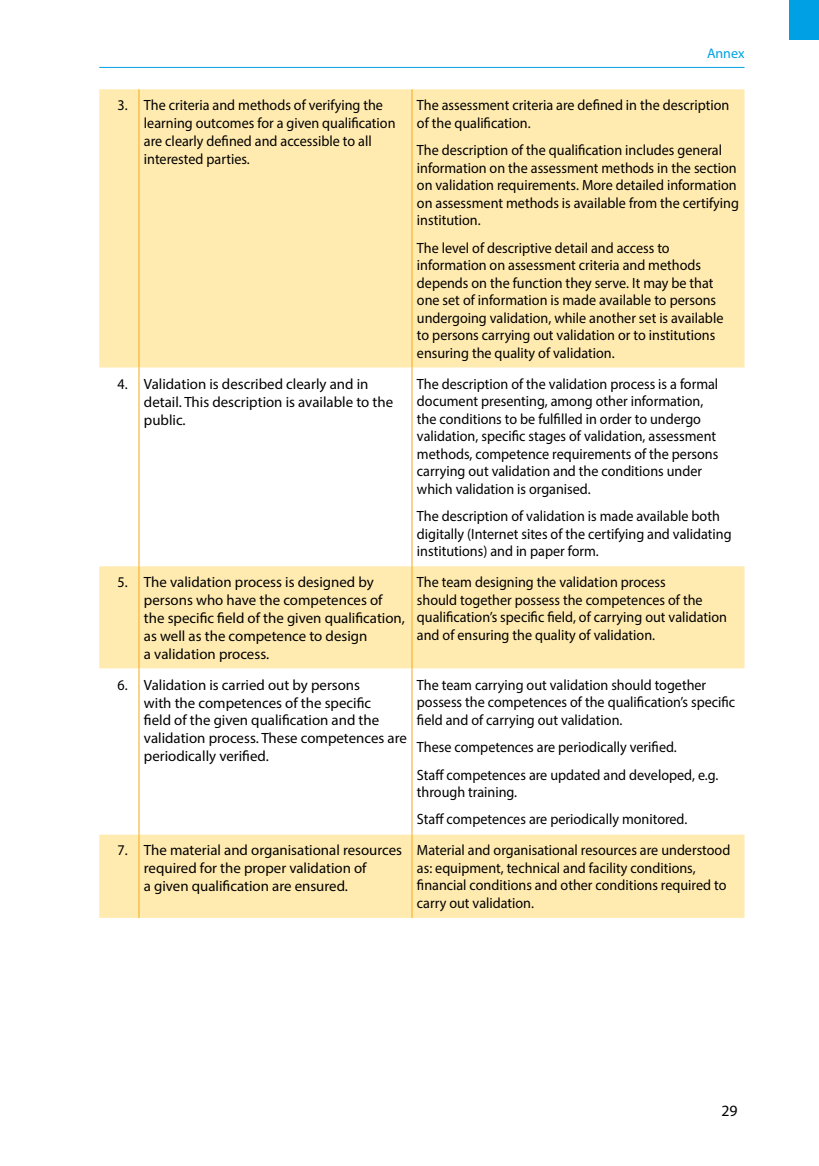
<style>
.page{position:relative;width:819px;height:1166px;background:#fff}
.page>*{position:absolute;margin:0;border:0;box-sizing:border-box;transform-origin:0 0}
.t1{font:15.75px "Myriad Pro";color:#000}
.t2{font:14.88px/17.5px "Myriad Pro";color:#000;scale:.95 1}
.t3{font:14px "Myriad Pro";color:#00a1e4}
</style>
<div class="page">
<hr style="left:99px;top:67px;width:645px;height:1px;background:#00a1e4">
<div style="left:99px;top:89px;width:645px;height:829px;background:#ffebb0"></div>
<svg style="left:99px;top:368px;width:645px;height:466px"></svg>
<hr style="left:138px;top:89px;width:1px;height:279px;background:#f3a91d">
<hr style="left:411px;top:89px;width:1px;height:279px;background:#f3a91d">
<hr style="left:138px;top:368px;width:1px;height:198px;background:#f3a91d">
<hr style="left:411px;top:368px;width:1px;height:198px;background:#f3a91d">
<hr style="left:138px;top:566px;width:1px;height:102px;background:#f3a91d">
<hr style="left:411px;top:566px;width:1px;height:102px;background:#f3a91d">
<hr style="left:138px;top:668px;width:1px;height:166px;background:#f3a91d">
<hr style="left:411px;top:668px;width:1px;height:166px;background:#f3a91d">
<hr style="left:138px;top:834px;width:1px;height:84px;background:#f3a91d">
<hr style="left:411px;top:834px;width:1px;height:84px;background:#f3a91d">
<div style="left:789px;top:0;width:30px;height:40px;background:#00a1e4"></div>
<p class="t3" style="left:707px;top:44px;width:39px">Annex</p>
<p class="t2" style="left:144px;top:96px;width:266px;text-indent:-26px">3. The criteria and methods of verifying the learning outcomes for a given qualification are clearly defined and accessible to all interested parties.</p>
<p class="t2" style="left:417px;top:96px;width:330px">The assessment criteria are defined in the description of the qualification.</p>
<p class="t2" style="left:417px;top:141px;width:340px">The description of the qualification includes general information on the assessment methods in the section on validation requirements. More detailed information on assessment methods is available from the certifying institution.</p>
<p class="t2" style="left:417px;top:239px;width:324px">The level of descriptive detail and access to information on assessment criteria and methods depends on the function they serve. It may be that one set of information is made available to persons undergoing validation, while another set is available to persons carrying out validation or to institutions ensuring the quality of validation.</p>
<p class="t2" style="left:144px;top:375px;width:264px;text-indent:-26px">4. Validation is described clearly and in detail. This description is available to the public.</p>
<p class="t2" style="left:417px;top:375px;width:319px">The description of the validation process is a formal document presenting, among other information, the conditions to be fulfilled in order to undergo validation, specific stages of validation, assessment methods, competence requirements of the persons carrying out validation and the conditions under which validation is organised.</p>
<p class="t2" style="left:417px;top:507px;width:333px">The description of validation is made available both digitally (Internet sites of the certifying and validating institutions) and in paper form.</p>
<p class="t2" style="left:144px;top:573px;width:276px;text-indent:-26px">5. The validation process is designed by persons who have the competences of the specific field of the given qualification, as well as the competence to design<br>a validation process.</p>
<p class="t2" style="left:417px;top:573px;width:328px">The team designing the validation process<br>should together possess the competences of the qualification’s specific field, of carrying out validation and of ensuring the quality of validation.</p>
<p class="t2" style="left:144px;top:675px;width:278px;text-indent:-26px">6. Validation is carried out by persons<br>with the competences of the specific<br>field of the given qualification and the validation process. These competences are periodically verified.</p>
<p class="t2" style="left:417px;top:676px;width:336px">The team carrying out validation should together possess the competences of the qualification’s specific field and of carrying out validation.</p>
<p class="t2" style="left:417px;top:733px;width:319px;line-height:27.5px">These competences are periodically verified.<br>Staff competences are updated and developed, e.g.</p>
<p class="t2" style="left:417px;top:778px;width:286px;line-height:27.5px">through training.<br>Staff competences are periodically monitored.</p>
<p class="t2" style="left:144px;top:841px;width:273px;text-indent:-26px">7. The material and organisational resources required for the proper validation of<br>a given qualification are ensured.</p>
<p class="t2" style="left:417px;top:841px;width:331px">Material and organisational resources are understood as: equipment, technical and facility conditions, financial conditions and other conditions required to carry out validation.</p>
<p class="t1" style="left:721px;top:1101px;width:18px">29</p>
</div>
